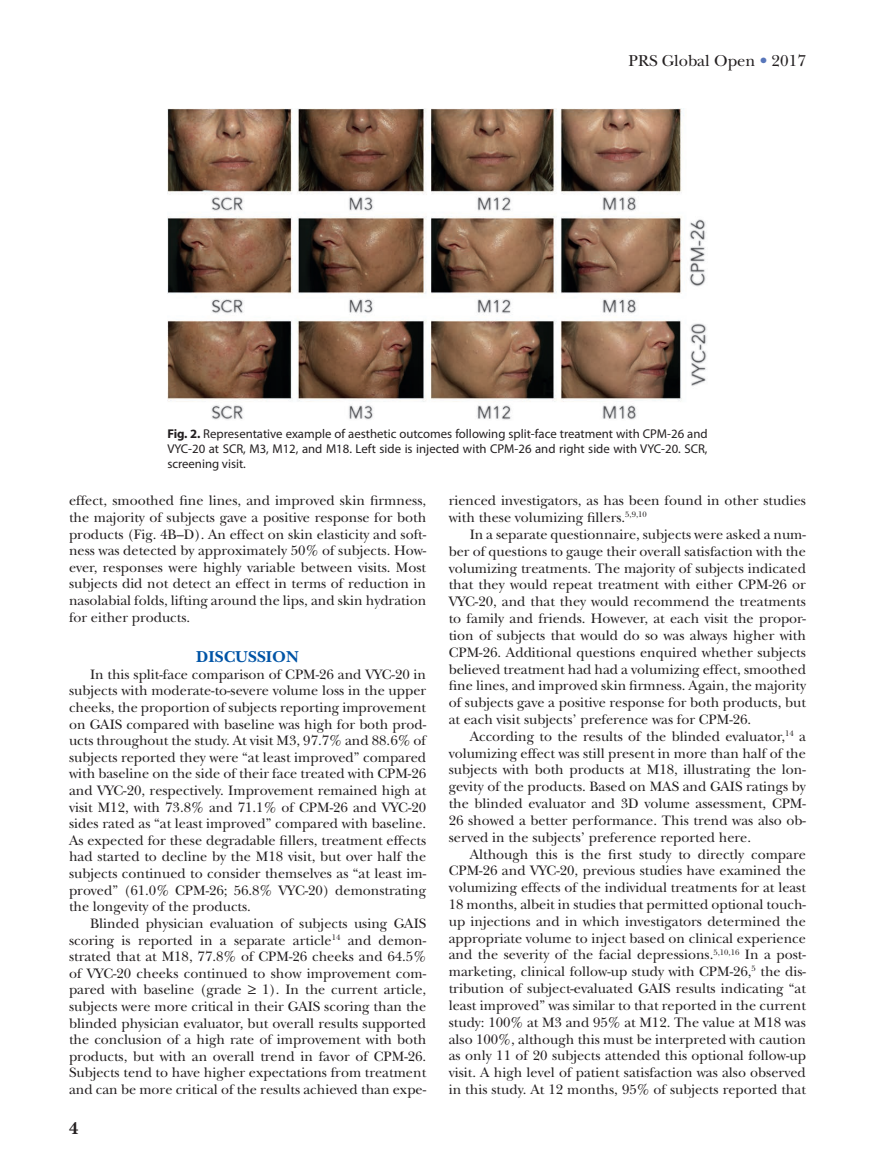
<style>
.page{position:relative;width:878px;height:1175px;background:#fff}
.page>*{position:absolute;margin:0;border:0;box-sizing:border-box;transform-origin:0 0}
.t1{font:700 18px "New Baskerville";color:#231f20}
.t2{font:16.5px "New Baskerville";color:#231f20}
.t3{font:700 16.5px "New Baskerville";color:#0154a6}
.t4{font:14.25px/16.8px "New Baskerville";color:#231f20;text-align:justify}
.t5{font:12.75px/15px "Myriad Pro";color:#231f20;text-align:justify}
.s1{color:#5876ba}
.s2{font-weight:700}
.s3{font-family:"Gandhari Unicode"}
</style>
<div class="page">
<img style="left:167px;top:108px;width:540px;height:312px">
<p class="t2" style="left:628px;top:51px;width:179px">PRS Global Open <span class="s1">•</span> 2017</p>
<p class="t5" style="left:167px;top:426px;width:542px"><span class="s2">Fig. 2.</span> Representative example of aesthetic outcomes following split-face treatment with CPM-26 and VYC-20 at SCR, M3, M12, and M18. Left side is injected with CPM-26 and right side with VYC-20. SCR, screening visit.</p>
<p class="t4" style="left:69px;top:492px;width:359px">effect, smoothed fine lines, and improved skin firmness, the majority of subjects gave a positive response for both products (Fig. 4B–D). An effect on skin elasticity and soft&shy;ness was detected by approximately 50% of subjects. How&shy;ever, responses were highly variable between visits. Most subjects did not detect an effect in terms of reduction in nasolabial folds, lifting around the lips, and skin hydration for either products.</p>
<p class="t3" style="left:196px;top:647px;width:104px">DISCUSSION</p>
<p class="t4" style="left:69px;top:666px;width:359px;text-indent:21px">In this split-face comparison of CPM-26 and VYC-20 in subjects with moderate-to-severe volume loss in the upper cheeks, the proportion of subjects reporting improvement on GAIS compared with baseline was high for both prod&shy;ucts throughout the study. At visit M3, 97.7% and 88.6% of subjects reported they were “at least improved” compared with baseline on the side of their face treated with CPM-26 and VYC-20, respectively. Improvement remained high at visit M12, with 73.8% and 71.1% of CPM-26 and VYC-20 sides rated as “at least improved” compared with baseline.<br>As expected for these degradable fillers, treatment effects had started to decline by the M18 visit, but over half the subjects continued to consider themselves as “at least im&shy;proved” (61.0% CPM-26; 56.8% VYC-20) demonstrating the longevity of the products.</p>
<p class="t4" style="left:69px;top:915px;width:359px;text-indent:21px">Blinded physician evaluation of subjects using GAIS scoring is reported in a separate article<sup>14</sup> and demon&shy;strated that at M18, 77.8% of CPM-26 cheeks and 64.5% of VYC-20 cheeks continued to show improvement com&shy;pared with baseline (grade <span class="s3">≥</span> 1). In the current article, subjects were more critical in their GAIS scoring than the blinded physician evaluator, but overall results supported the conclusion of a high rate of improvement with both products, but with an overall trend in favor of CPM-26.<br>Subjects tend to have higher expectations from treatment and can be more critical of the results achieved than expe-</p>
<p class="t1" style="left:69px;top:1118px;width:11px">4</p>
<p class="t4" style="left:449px;top:492px;width:358px">rienced investigators, as has been found in other studies with these volumizing fillers.<sup>5,9,10</sup></p>
<p class="t4" style="left:448px;top:526px;width:359px;text-indent:21px">In a separate questionnaire, subjects were asked a num&shy;ber of questions to gauge their overall satisfaction with the volumizing treatments. The majority of subjects indicated that they would repeat treatment with either CPM-26 or VYC-20, and that they would recommend the treatments to family and friends. However, at each visit the propor&shy;tion of subjects that would do so was always higher with CPM-26. Additional questions enquired whether subjects believed treatment had had a volumizing effect, smoothed fine lines, and improved skin firmness. Again, the majority of subjects gave a positive response for both products, but at each visit subjects’ preference was for CPM-26.</p>
<p class="t4" style="left:449px;top:728px;width:359px;text-indent:21px">According to the results of the blinded evaluator,<sup>14</sup> a volumizing effect was still present in more than half of the subjects with both products at M18, illustrating the lon&shy;gevity of the products. Based on MAS and GAIS ratings by the blinded evaluator and 3D volume assessment, CPM-26 showed a better performance. This trend was also ob&shy;served in the subjects’ preference reported here.</p>
<p class="t4" style="left:449px;top:845px;width:359px;text-indent:21px">Although this is the first study to directly compare CPM-26 and VYC-20, previous studies have examined the volumizing effects of the individual treatments for at least 18 months, albeit in studies that permitted optional touch&shy;up injections and in which investigators determined the appropriate volume to inject based on clinical experience and the severity of the facial depressions.<sup>5,10,16</sup> In a post&shy;marketing, clinical follow-up study with CPM-26,<sup>5</sup> the dis&shy;tribution of subject-evaluated GAIS results indicating “at least improved” was similar to that reported in the current study: 100% at M3 and 95% at M12. The value at M18 was also 100%, although this must be interpreted with caution as only 11 of 20 subjects attended this optional follow-up visit. A high level of patient satisfaction was also observed in this study. At 12 months, 95% of subjects reported that</p>
</div>
